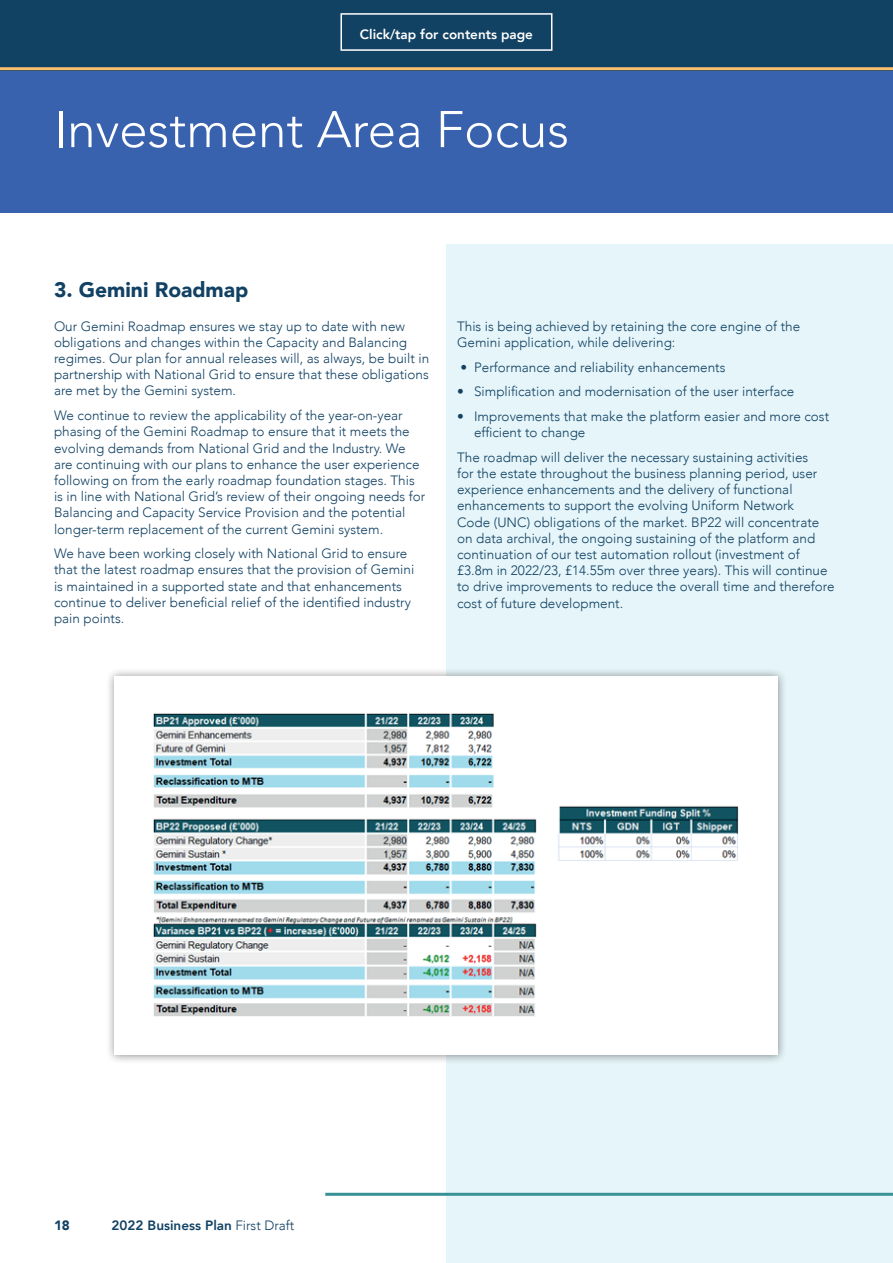
<style>
.page{position:relative;width:893px;height:1263px;background:#fff}
.page>*{position:absolute;margin:0;border:0;box-sizing:border-box;transform-origin:0 0}
.t1{font:300 51px "Avenir";color:#fff}
.t2{font:900 21px "Avenir";color:#114163}
.t3{font:300 13.5px/16.2px "Avenir";color:#114163}
.t4{font:800 13.5px "Avenir";color:#114163}
.t5{font:800 13.5px "Avenir";color:#fff}
.t6{font:900 13.5px "Avenir";color:#114163}
.s1{font-weight:300}
</style>
<div class="page">
<div style="left:0;top:0;width:893px;height:213px;background:#3962ae"></div>
<div style="left:446px;top:244px;width:447px;height:1019px;background:#e5f5f9"></div>
<div style="left:0;top:0;width:893px;height:70px;background:#114163"></div>
<div style="left:106px;top:667px;width:681px;height:397px;background:#231f20;opacity:.5"></div>
<div style="left:115px;top:676px;width:663px;height:379px;background:#fff"></div>
<img style="left:153px;top:713px;width:586px;height:304px">
<hr style="left:325px;top:1193px;width:568px;height:3px;background:#379295">
<hr style="left:0;top:67px;width:893px;height:3px;background:#f9bd6e">
<div style="left:340px;top:13px;width:212px;height:38px;border:2px solid #fff"></div>
<p class="t5" style="left:360px;top:24px;width:175px">Click/tap for contents page</p>
<h1 class="t1" style="left:54px;top:99px;width:517px">Investment Area Focus</h1>
<h2 class="t2" style="left:54px;top:272px;width:196px">3. Gemini Roadmap</h2>
<p class="t3" style="left:54px;top:318px;width:377px">Our Gemini Roadmap ensures we stay up to date with new obligations and changes within the Capacity and Balancing regimes. Our plan for annual releases will, as always, be built in partnership with National Grid to ensure that these obligations are met by the Gemini system.</p>
<p class="t3" style="left:54px;top:407px;width:373px">We continue to review the applicability of the year-on-year phasing of the Gemini Roadmap to ensure that it meets the evolving demands from National Grid and the Industry. We are continuing with our plans to enhance the user experience following on from the early roadmap foundation stages. This is in line with National Grid’s review of their ongoing needs for Balancing and Capacity Service Provision and the potential longer-term replacement of the current Gemini system.</p>
<p class="t3" style="left:54px;top:545px;width:362px">We have been working closely with National Grid to ensure that the latest roadmap ensures that the provision of Gemini is maintained in a supported state and that enhancements continue to deliver beneficial relief of the identified industry pain points.</p>
<p class="t3" style="left:457px;top:318px;width:345px">This is being achieved by retaining the core engine of the<br>Gemini application, while delivering:</p>
<p class="t3" style="left:461px;top:359px;width:266px">• Performance and reliability enhancements</p>
<p class="t3" style="left:457px;top:383px;width:339px">• Simplification and modernisation of the user interface</p>
<p class="t3" style="left:474px;top:408px;width:356px;text-indent:-17px">• Improvements that make the platform easier and more cost efficient to change</p>
<p class="t3" style="left:457px;top:449px;width:379px">The roadmap will deliver the necessary sustaining activities<br>for the estate throughout the business planning period, user experience enhancements and the delivery of functional enhancements to support the evolving Uniform Network<br>Code (UNC) obligations of the market. BP22 will concentrate on data archival, the ongoing sustaining of the platform and continuation of our test automation rollout (investment of £3.8m in 2022/23, £14.55m over three years). This will continue to drive improvements to reduce the overall time and therefore cost of future development.</p>
<p class="t6" style="left:54px;top:1214px;width:17px">18</p>
<p class="t4" style="left:112px;top:1215px;width:184px">2022 Business Plan <span class="s1">First Draft</span></p>
</div>
